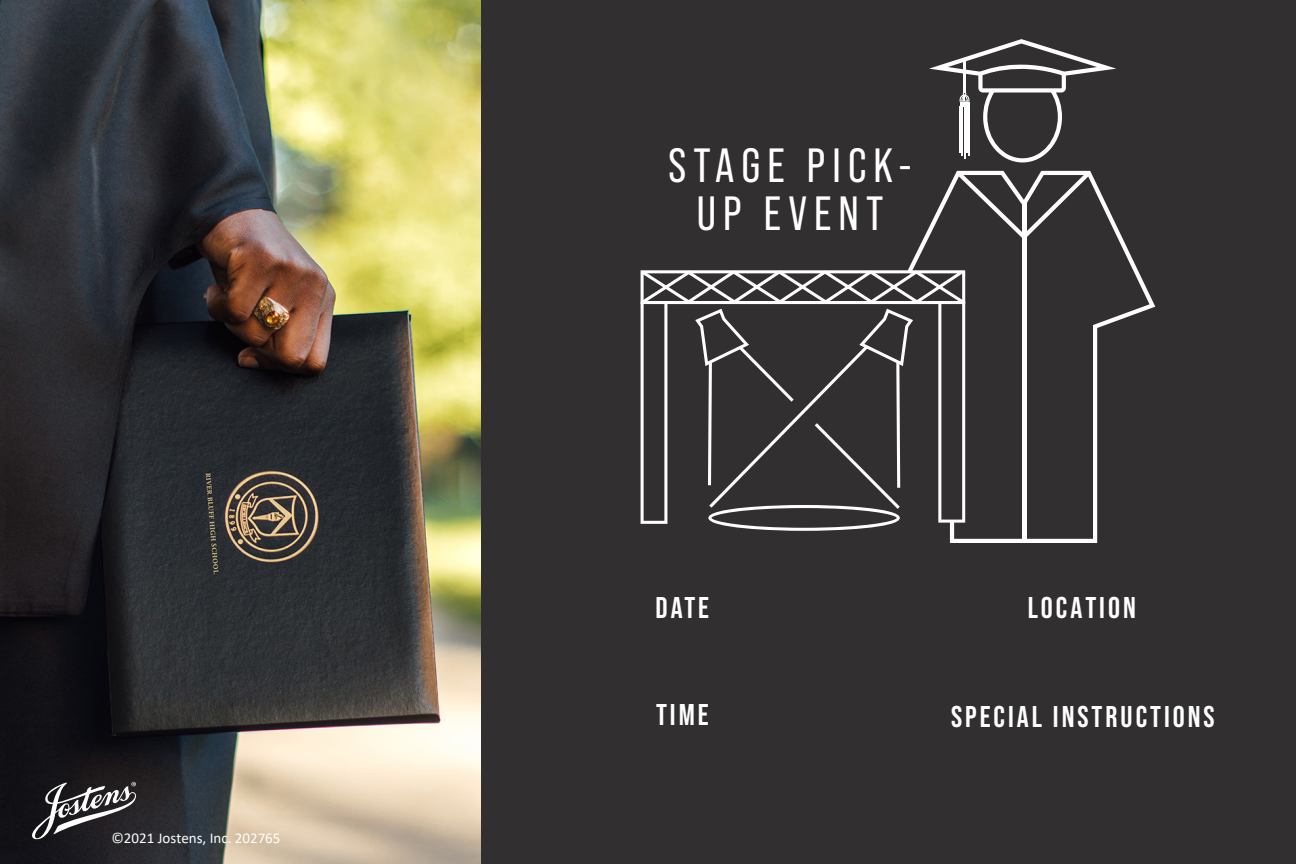
<style>
.page{position:relative;width:1296px;height:864px;background:#fff}
.page>*{position:absolute;margin:0;border:0;box-sizing:border-box;transform-origin:0 0}
.t1{font:48px/48px "Bebas Neue Pro";letter-spacing:.15em;color:#fff;text-align:center}
.t2{font:700 30px "Bebas Neue Pro";letter-spacing:.1em;color:#fff}
.t3{font:15px "Calibri";color:#fff}
</style>
<div class="page">
<img style="left:0;top:0;width:482px;height:864px">
<div style="left:482px;top:0;width:814px;height:864px;background:#312f30"></div>
<svg style="left:32px;top:782px;width:104px;height:58px;background:#4e4d50"></svg>
<svg style="left:908px;top:171px;width:247px;height:372px"></svg>
<svg style="left:929px;top:39px;width:187px;height:123px"></svg>
<hr style="left:1022px;top:204px;width:4px;height:337px;background:#fff">
<svg style="left:957px;top:171px;width:133px;height:69px"></svg>
<svg style="left:641px;top:270px;width:324px;height:261px"></svg>
<p class="t3" style="left:111px;top:828px;width:171px">©2021 Jostens, Inc. 202765</p>
<p class="t1" style="left:669px;top:141px;width:244px">STAGE PICK-<br>UP EVENT</p>
<p class="t2" style="left:656px;top:590px;width:55px">DATE</p>
<p class="t2" style="left:656px;top:697px;width:54px">TIME</p>
<p class="t2" style="left:1028px;top:590px;width:110px">LOCATION</p>
<p class="t2" style="left:951px;top:699px;width:265px">SPECIAL INSTRUCTIONS</p>
</div>
